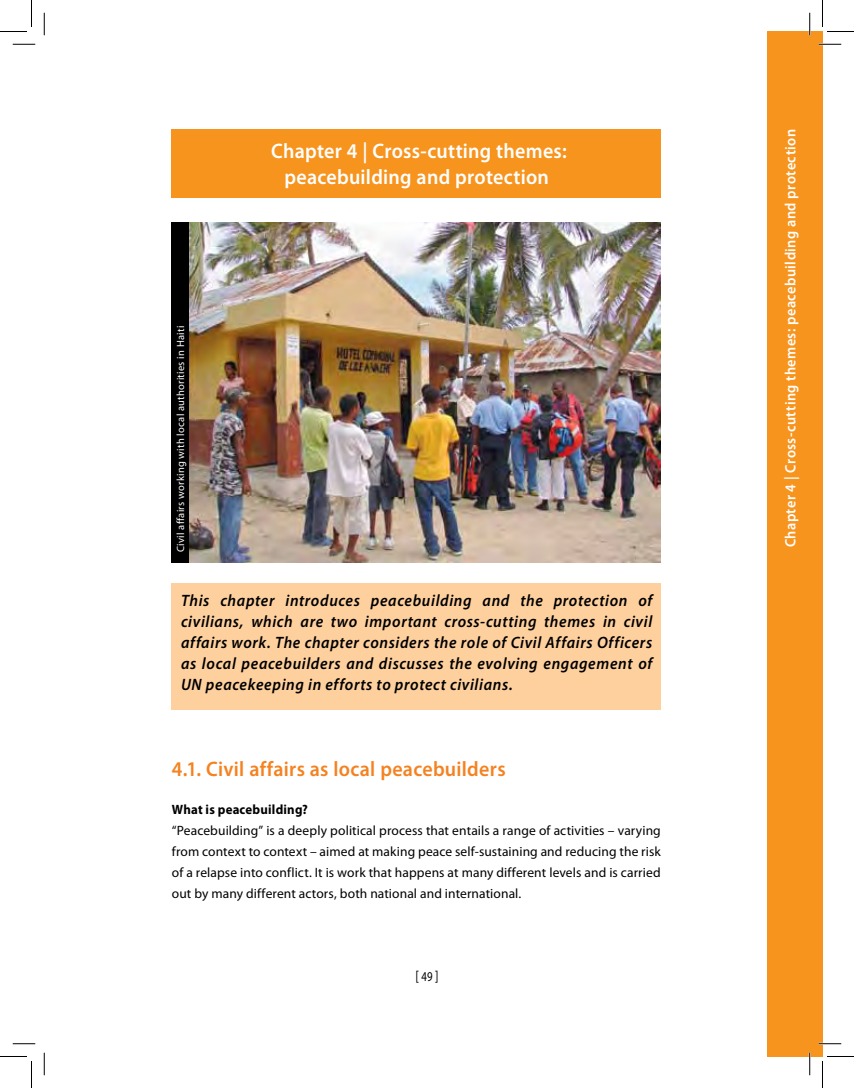
<style>
.page{position:relative;width:854px;height:1088px;background:#fff}
.page>*{position:absolute;margin:0;border:0;box-sizing:border-box;transform-origin:0 0}
.t1{font:600 21px/25.2px "Myriad Pro";letter-spacing:.015em;color:#fff;text-align:center;scale:.95 1}
.t2{font:600 21px "Myriad Pro";letter-spacing:.015em;color:#f58220;scale:.95 1}
.t3{font:italic 600 16.5px/21px "Myriad Pro";letter-spacing:.04em;color:#000;text-align:justify;scale:.95 1}
.t4{font:600 15px "Myriad Pro";letter-spacing:.03em;color:#fff;scale:.95 1}
.t5{font:15px "Myriad Pro";color:#000;scale:.8 1}
.t6{font:13.5px/21px "Myriad Pro";letter-spacing:.005em;color:#000;text-align:justify}
.t7{font:700 13.5px "Myriad Pro";letter-spacing:.015em;color:#000;scale:.95 1}
.t8{font:10.5px "Myriad Pro";letter-spacing:.025em;color:#fff}
.s1{font-size:13.5px}
</style>
<div class="page">
<div style="left:767px;top:32px;width:55px;height:1024px;background:#f7941e"></div>
<div style="left:172px;top:583px;width:489px;height:127px;background:#fed09e"></div>
<div style="left:172px;top:129px;width:489px;height:69px;background:#f7941e"></div>
<img style="left:189px;top:222px;width:472px;height:340px">
<div style="left:172px;top:222px;width:17px;height:340px;background:#000"></div>
<hr style="left:819px;top:43px;width:22px;height:2px;background:#fff">
<hr style="left:809px;top:13px;width:2px;height:22px;background:#fff">
<hr style="left:809px;top:1052px;width:2px;height:23px;background:#fff">
<svg style="left:13px;top:44px;width:22px;height:1px"></svg>
<svg style="left:819px;top:44px;width:22px;height:1px"></svg>
<svg style="left:13px;top:1043px;width:22px;height:1px"></svg>
<svg style="left:819px;top:1043px;width:22px;height:1px"></svg>
<svg style="left:44px;top:13px;width:1px;height:22px"></svg>
<svg style="left:44px;top:1052px;width:1px;height:23px"></svg>
<svg style="left:809px;top:13px;width:1px;height:22px"></svg>
<svg style="left:809px;top:1052px;width:1px;height:23px"></svg>
<svg style="left:0;top:0;width:32px;height:32px"></svg>
<svg style="left:0;top:1056px;width:32px;height:32px"></svg>
<svg style="left:822px;top:0;width:32px;height:32px"></svg>
<svg style="left:822px;top:1056px;width:32px;height:32px"></svg>
<p class="t8" style="left:174px;top:552px;width:227px;rotate:-90deg">Civil affairs working with local authorities in Haiti</p>
<h1 class="t1" style="left:271px;top:138px;width:313px">Chapter 4 | Cross-cutting themes: peacebuilding and protection</h1>
<p class="t3" style="left:181px;top:589px;width:498px">This chapter introduces peacebuilding and the protection of civilians, which are two important cross-cutting themes in civil affairs work. The chapter considers the role of Civil Affairs Officers as local peacebuilders and discusses the evolving engagement of UN peacekeeping in efforts to protect civilians.</p>
<h1 class="t2" style="left:172px;top:755px;width:353px">4.1. Civil affairs as local peacebuilders</h1>
<p class="t7" style="left:172px;top:800px;width:145px">What is peacebuilding?</p>
<p class="t6" style="left:172px;top:819px;width:490px">“Peacebuilding” is a deeply political process that entails a range of activities – varying from context to context – aimed at making peace self-sustaining and reducing the risk of a relapse into conflict. It is work that happens at many different levels and is carried out by many different actors, both national and international.</p>
<p class="t5" style="left:416px;top:966px;width:30px">[ <span class="s1">49</span> ]</p>
<p class="t4" style="left:781px;top:547px;width:442px;rotate:-90deg">Chapter 4 | Cross-cutting themes: peacebuilding and protection</p>
</div>
